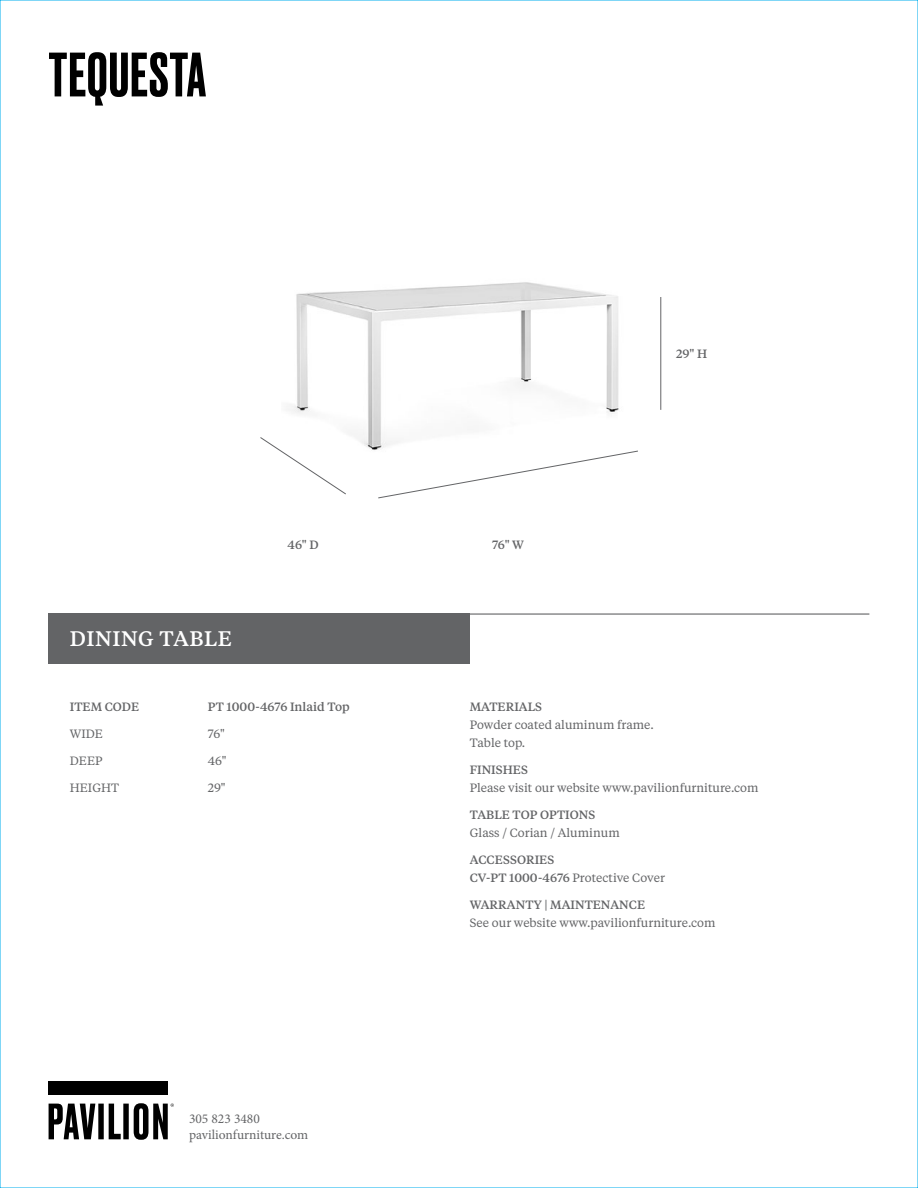
<style>
.page{position:relative;width:918px;height:1188px;background:#fff}
.page>*{position:absolute;margin:0;border:0;box-sizing:border-box;transform-origin:0 0}
.t1{font:500 58.95px "Druk";letter-spacing:.025em;color:#000}
.t2{font:500 21px "Tiempos Text";letter-spacing:.025em;color:#fff}
.t3{font:13.5px/16.2px "Minion Pro";color:#636466}
.t4{font:12px/18px "Tiempos Text";color:#636466}
.t5{font:500 12px/18px "Tiempos Text";color:#636466}
.s1{font-weight:400}
</style>
<div class="page">
<div style="left:49px;top:613px;width:421px;height:51px;background:#636466"></div>
<div style="left:49px;top:1082px;width:119px;height:13px;background:#000"></div>
<svg style="left:49px;top:1103px;width:125px;height:37px"></svg>
<hr style="left:49px;top:613px;width:820px;height:2px;background:#636466">
<img style="left:288px;top:282px;width:331px;height:168px">
<hr style="left:660px;top:297px;width:1px;height:113px;background:#636466">
<svg style="left:378px;top:450px;width:260px;height:49px"></svg>
<svg style="left:260px;top:436px;width:87px;height:59px"></svg>
<h1 class="t1" style="left:49px;top:34px;width:159px">TEQUESTA</h1>
<h2 class="t2" style="left:70px;top:624px;width:164px">DINING TABLE</h2>
<p class="t5" style="left:288px;top:535px;width:32px">46" D</p>
<p class="t5" style="left:492px;top:535px;width:33px">76" W</p>
<p class="t5" style="left:676px;top:344px;width:32px">29" H</p>
<p class="t5" style="left:70px;top:697px;width:71px">ITEM CODE</p>
<p class="t5" style="left:208px;top:697px;width:143px">PT 1000-4676 Inlaid Top</p>
<p class="t4" style="left:70px;top:724px;width:35px">WIDE</p>
<p class="t4" style="left:208px;top:724px;width:18px">76"</p>
<p class="t4" style="left:70px;top:751px;width:34px">DEEP</p>
<p class="t4" style="left:208px;top:751px;width:20px">46"</p>
<p class="t4" style="left:70px;top:778px;width:51px">HEIGHT</p>
<p class="t4" style="left:208px;top:778px;width:19px">29"</p>
<p class="t3" style="left:189px;top:1111px;width:121px">305 823 3480 pavilionfurniture.com</p>
<p class="t5" style="left:470px;top:697px;width:74px">MATERIALS</p>
<p class="t4" style="left:470px;top:715px;width:186px">Powder coated aluminum frame.<br>Table top.</p>
<p class="t5" style="left:470px;top:760px;width:60px">FINISHES</p>
<p class="t4" style="left:470px;top:778px;width:290px">Please visit our website www.pavilionfurniture.com</p>
<p class="t5" style="left:470px;top:805px;width:127px">TABLE TOP OPTIONS</p>
<p class="t4" style="left:470px;top:823px;width:151px">Glass / Corian / Aluminum</p>
<p class="t5" style="left:470px;top:850px;width:197px">ACCESSORIES<br>CV-PT 1000-4676 <span class="s1">Protective Cover</span></p>
<p class="t5" style="left:470px;top:895px;width:177px">WARRANTY | MAINTENANCE</p>
<p class="t4" style="left:470px;top:913px;width:247px">See our website www.pavilionfurniture.com</p>
</div>
